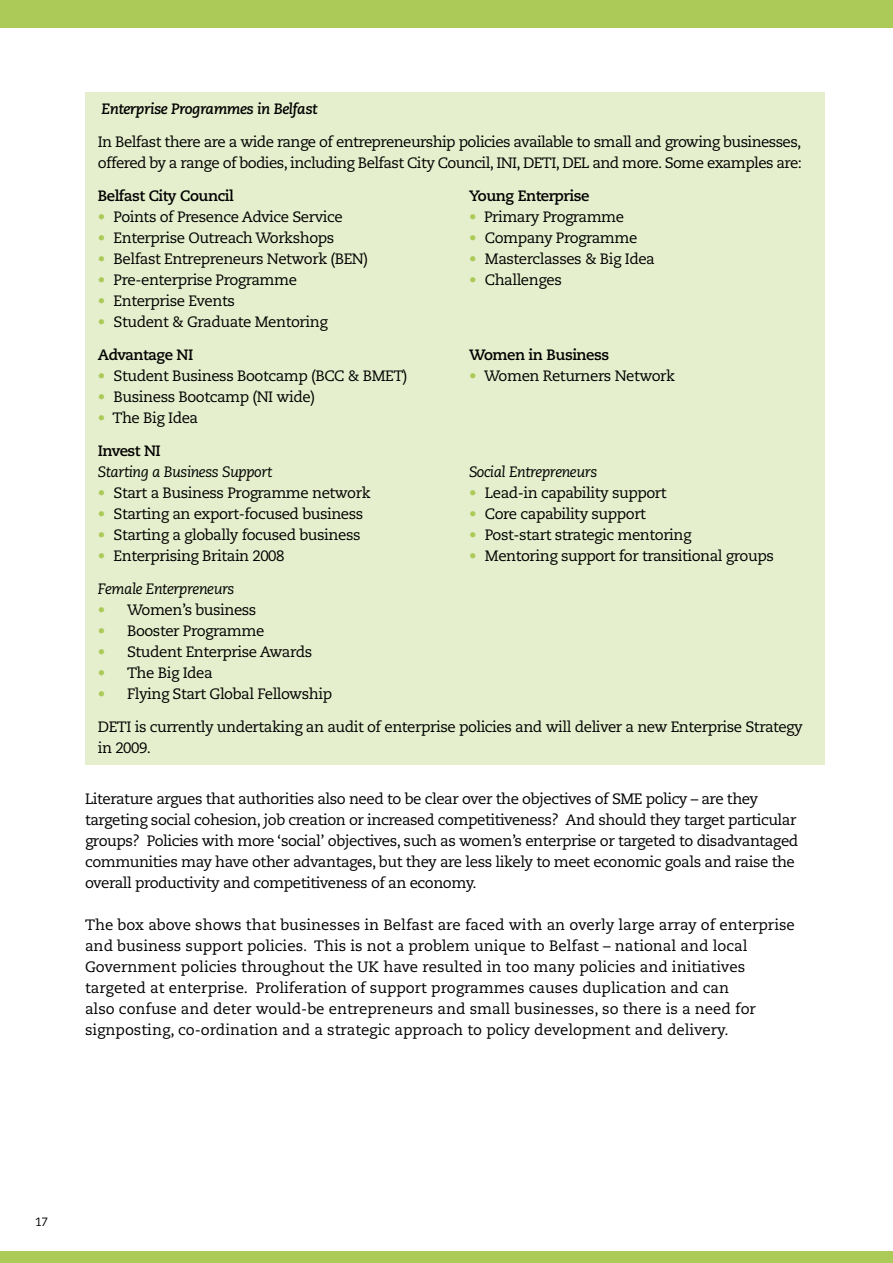
<style>
.page{position:relative;width:893px;height:1263px;background:#fff}
.page>*{position:absolute;margin:0;border:0;box-sizing:border-box;transform-origin:0 0}
.t1{font:15px/21px "Caecilia LT Std";letter-spacing:-.03em;color:#000}
.t2{font:15px/21px "Caecilia LT Std";color:#000}
.t3{font:700 15px "Caecilia LT Std";letter-spacing:-.03em;color:#000}
.t4{font:italic 15px "Caecilia LT Std";letter-spacing:-.03em;color:#000}
.t5{font:italic 700 15px "Caecilia LT Std";letter-spacing:-.03em;color:#000}
.t6{font:12px "Caecilia LT Std";color:#000}
.s1{color:#acca57}
</style>
<div class="page">
<div style="left:0;top:1252px;width:893px;height:11px;background:#acca57"></div>
<div style="left:0;top:0;width:893px;height:28px;background:#acca57"></div>
<div style="left:85px;top:92px;width:739px;height:673px;background:#e6efcd"></div>
<p class="t5" style="left:102px;top:100px;width:218px">Enterprise Programmes in Belfast</p>
<p class="t1" style="left:98px;top:131px;width:706px">In Belfast there are a wide range of entrepreneurship policies available to small and growing businesses, offered by a range of bodies, including Belfast City Council, INI, DETI, DEL and more. Some examples are:</p>
<p class="t3" style="left:98px;top:187px;width:137px">Belfast City Council</p>
<p class="t3" style="left:469px;top:187px;width:122px">Young Enterprise</p>
<p class="t1" style="left:98px;top:206px;width:247px"><span class="s1">•</span> Points of Presence Advice Service</p>
<p class="t1" style="left:469px;top:206px;width:157px"><span class="s1">•</span> Primary Programme</p>
<p class="t1" style="left:98px;top:227px;width:238px"><span class="s1">•</span> Enterprise Outreach Workshops</p>
<p class="t1" style="left:469px;top:227px;width:170px"><span class="s1">•</span> Company Programme</p>
<p class="t1" style="left:98px;top:248px;width:272px"><span class="s1">•</span> Belfast Entrepreneurs Network (BEN)</p>
<p class="t1" style="left:469px;top:248px;width:187px"><span class="s1">•</span> Masterclasses &amp; Big Idea</p>
<p class="t1" style="left:98px;top:269px;width:201px"><span class="s1">•</span> Pre-enterprise Programme</p>
<p class="t1" style="left:469px;top:269px;width:94px"><span class="s1">•</span> Challenges</p>
<p class="t1" style="left:98px;top:290px;width:139px"><span class="s1">•</span> Enterprise Events</p>
<p class="t1" style="left:98px;top:311px;width:231px"><span class="s1">•</span> Student &amp; Graduate Mentoring</p>
<p class="t3" style="left:98px;top:346px;width:97px">Advantage NI</p>
<p class="t3" style="left:469px;top:346px;width:142px">Women in Business</p>
<p class="t1" style="left:98px;top:365px;width:311px"><span class="s1">•</span> Student Business Bootcamp (BCC &amp; BMET)</p>
<p class="t1" style="left:469px;top:365px;width:208px"><span class="s1">•</span> Women Returners Network</p>
<p class="t1" style="left:98px;top:386px;width:219px"><span class="s1">•</span> Business Bootcamp (NI wide)</p>
<p class="t1" style="left:98px;top:407px;width:102px"><span class="s1">•</span> The Big Idea</p>
<p class="t3" style="left:98px;top:442px;width:65px">Invest NI</p>
<p class="t4" style="left:98px;top:463px;width:176px">Starting a Business Support</p>
<p class="t4" style="left:469px;top:463px;width:130px">Social Entrepreneurs</p>
<p class="t1" style="left:98px;top:482px;width:274px"><span class="s1">•</span> Start a Business Programme network</p>
<p class="t1" style="left:469px;top:482px;width:199px"><span class="s1">•</span> Lead-in capability support</p>
<p class="t1" style="left:98px;top:503px;width:267px"><span class="s1">•</span> Starting an export-focused business</p>
<p class="t1" style="left:469px;top:503px;width:179px"><span class="s1">•</span> Core capability support</p>
<p class="t1" style="left:98px;top:524px;width:264px"><span class="s1">•</span> Starting a globally focused business</p>
<p class="t1" style="left:469px;top:524px;width:224px"><span class="s1">•</span> Post-start strategic mentoring</p>
<p class="t1" style="left:98px;top:545px;width:188px"><span class="s1">•</span> Enterprising Britain 2008</p>
<p class="t1" style="left:469px;top:545px;width:306px"><span class="s1">•</span> Mentoring support for transitional groups</p>
<p class="t4" style="left:98px;top:580px;width:138px">Female Enterpreneurs</p>
<p class="t1" style="left:98px;top:599px;width:160px"><span class="s1">•</span> Women’s business</p>
<p class="t1" style="left:98px;top:620px;width:168px"><span class="s1">•</span> Booster Programme</p>
<p class="t1" style="left:98px;top:641px;width:216px"><span class="s1">•</span> Student Enterprise Awards</p>
<p class="t1" style="left:98px;top:662px;width:116px"><span class="s1">•</span> The Big Idea</p>
<p class="t1" style="left:98px;top:683px;width:236px"><span class="s1">•</span> Flying Start Global Fellowship</p>
<p class="t1" style="left:98px;top:716px;width:706px">DETI is currently undertaking an audit of enterprise policies and will deliver a new Enterprise Strategy in 2009.</p>
<p class="t1" style="left:85px;top:788px;width:715px">Literature argues that authorities also need to be clear over the objectives of SME policy – are they targeting social cohesion, job creation or increased competitiveness? And should they target particular groups? Policies with more ‘social’ objectives, such as women’s enterprise or targeted to disadvantaged communities may have other advantages, but they are less likely to meet economic goals and raise the overall productivity and competitiveness of an economy.</p>
<p class="t2" style="left:85px;top:914px;width:711px">The box above shows that businesses in Belfast are faced with an overly large array of enterprise and business support policies. This is not a problem unique to Belfast – national and local Government policies throughout the UK have resulted in too many policies and initiatives targeted at enterprise. Proliferation of support programmes causes duplication and can<br>also confuse and deter would-be entrepreneurs and small businesses, so there is a need for signposting, co-ordination and a strategic approach to policy development and delivery.</p>
<p class="t6" style="left:35px;top:1215px;width:14px">17</p>
</div>
